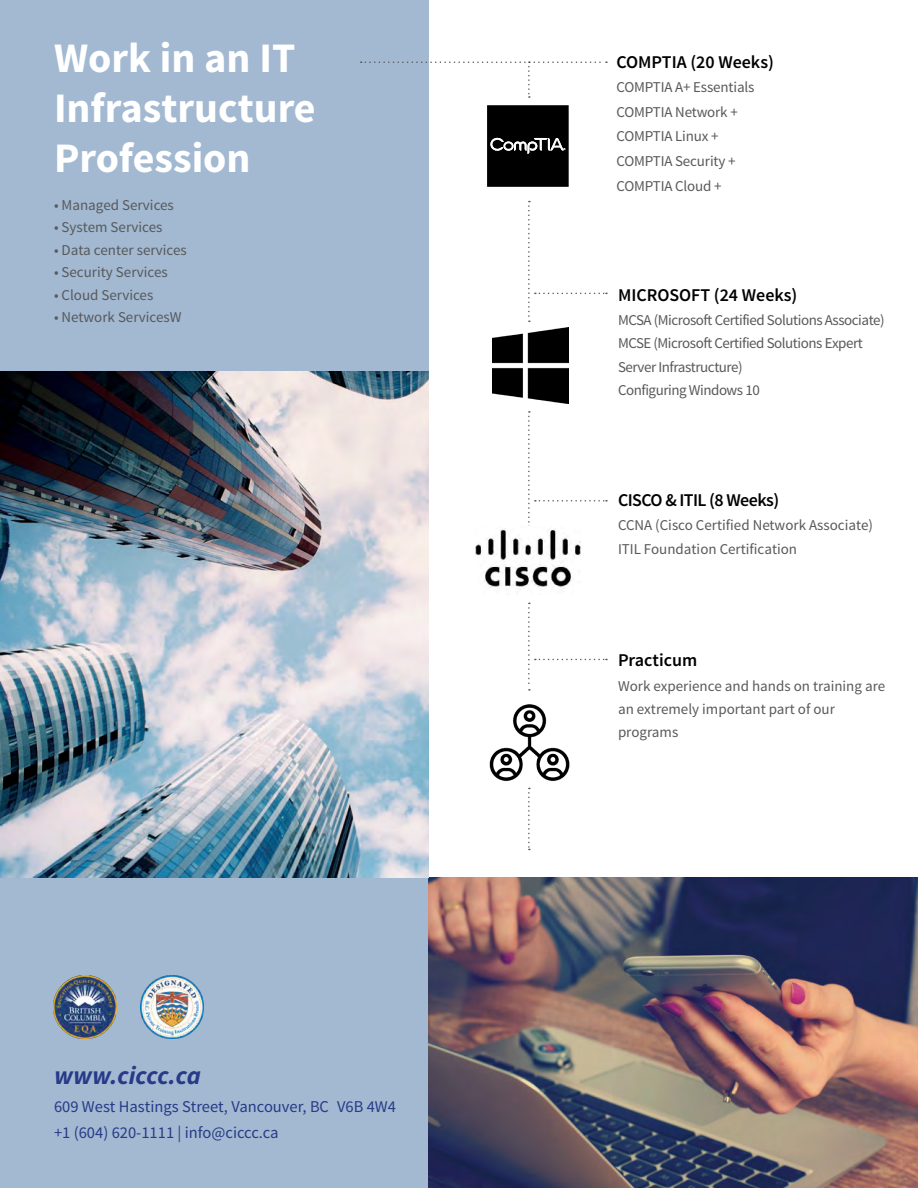
<style>
.page{position:relative;width:918px;height:1188px;background:#fff}
.page>*{position:absolute;margin:0;border:0;box-sizing:border-box;transform-origin:0 0}
.t1{font:700 42px/50.4px "Source Sans Pro";color:#fff}
.t2{font:italic 700 25.5px "Source Sans Pro";color:#283a88}
.t3{font:600 18px "Source Sans Pro";color:#000}
.t4{font:600 18px "Source Sans Pro";letter-spacing:-.03em;color:#000}
.t5{font:16.5px/25.5px "Source Sans Pro";color:#283a88}
.t6{font:15px/24.6px "Source Sans Pro";letter-spacing:-.01em;color:#58595b}
.t7{font:15px/23.2px "Source Sans Pro";letter-spacing:-.03em;color:#58595b}
</style>
<div class="page">
<div style="left:0;top:877px;width:428px;height:311px;background:#a2b9d1"></div>
<div style="left:0;top:0;width:428px;height:373px;background:#a2b9d1"></div>
<img style="left:428px;top:877px;width:490px;height:311px">
<img style="left:0;top:372px;width:428px;height:505px">
<img style="left:141px;top:976px;width:62px;height:62px">
<img style="left:54px;top:976px;width:62px;height:62px">
<svg style="left:528px;top:788px;width:2px;height:62px"></svg>
<svg style="left:528px;top:603px;width:79px;height:88px"></svg>
<svg style="left:528px;top:411px;width:79px;height:115px"></svg>
<svg style="left:528px;top:201px;width:79px;height:121px"></svg>
<svg style="left:361px;top:62px;width:246px;height:36px"></svg>
<svg style="left:487px;top:105px;width:82px;height:82px;background:#111"></svg>
<img style="left:475px;top:528px;width:105px;height:61px">
<img style="left:493px;top:327px;width:76px;height:76px">
<img style="left:489px;top:704px;width:81px;height:77px">
<h1 class="t1" style="left:54px;top:34px;width:263px">Work in an IT<br>Infrastructure<br>Profession</h1>
<p class="t6" style="left:54px;top:193px;width:121px">• Managed Services</p>
<p class="t6" style="left:54px;top:215px;width:110px">• System Services</p>
<p class="t6" style="left:54px;top:238px;width:134px">• Data center services</p>
<p class="t6" style="left:54px;top:260px;width:115px">• Security Services</p>
<p class="t6" style="left:54px;top:283px;width:101px">• Cloud Services</p>
<p class="t6" style="left:54px;top:305px;width:129px">• Network ServicesW</p>
<h2 class="t2" style="left:54px;top:1059px;width:148px">www.ciccc.ca</h2>
<p class="t5" style="left:54px;top:1094px;width:344px">609 West Hastings Street, Vancouver, BC V6B 4W4 +1 (604) 620-1111 | info@ciccc.ca</p>
<p class="t3" style="left:616px;top:50px;width:159px">COMPTIA (20 Weeks)</p>
<p class="t6" style="left:616px;top:75px;width:140px">COMPTIA A+ Essentials<br>COMPTIA Network +<br>COMPTIA Linux +<br>COMPTIA Security +<br>COMPTIA Cloud +</p>
<p class="t3" style="left:618px;top:283px;width:181px">MICROSOFT (24 Weeks)</p>
<p class="t7" style="left:618px;top:309px;width:268px">MCSA (Microsoft Certified Solutions Associate)<br>MCSE (Microsoft Certified Solutions Expert Server Infrastructure)<br>Configuring Windows 10</p>
<p class="t4" style="left:618px;top:488px;width:163px">CISCO &amp; ITIL (8 Weeks)</p>
<p class="t6" style="left:618px;top:514px;width:257px;line-height:23.2px">CCNA (Cisco Certified Network Associate)<br>ITIL Foundation Certification</p>
<p class="t3" style="left:618px;top:649px;width:81px">Practicum</p>
<p class="t6" style="left:618px;top:674px;width:269px;line-height:23.2px">Work experience and hands on training are an extremely important part of our programs</p>
</div>
